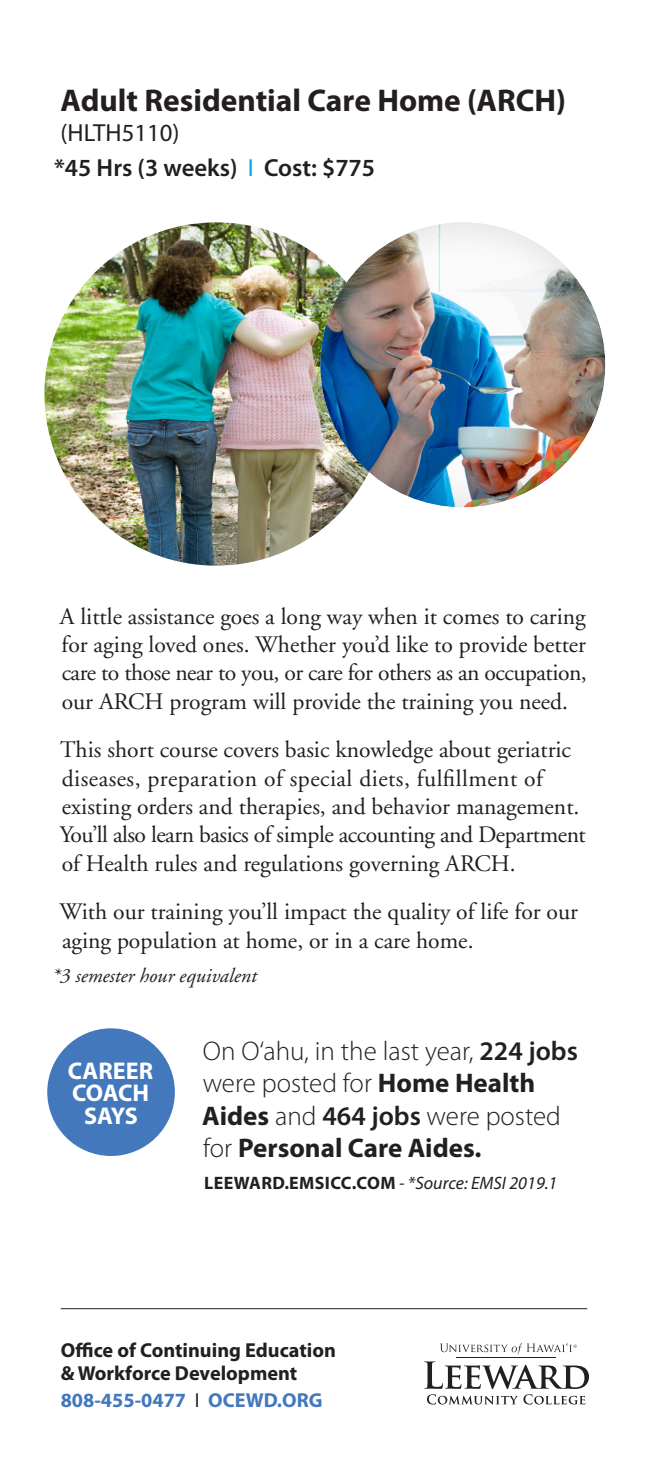
<style>
.page{position:relative;width:648px;height:1458px;background:#fff}
.page>*{position:absolute;margin:0;border:0;box-sizing:border-box;transform-origin:0 0}
.t1{font:700 31.5px "Myriad Pro";color:#231f20}
.t2{font:300 27px/32.4px "Myriad Pro";color:#231f20}
.t3{font:600 24.75px "Myriad Pro";color:#231f20}
.t4{font:24.75px "Myriad Pro";color:#231f20}
.t5{font:700 24.3px/22.7px "Myriad Pro";color:#fff;text-align:center}
.t6{font:23.62px/28.3px "Adobe Garamond";color:#231f20}
.t7{font:700 20.25px/22.5px "Myriad Pro";color:#231f20}
.t8{font:italic 20.25px "Adobe Garamond";color:#231f20}
.t9{font:700 20.25px "Myriad Pro";color:#4378bd}
.t10{font:italic 18px "Myriad Pro";color:#231f20}
.s1{font-weight:400;color:#00a6e6}
.s2{font-weight:600}
.s3{font-weight:700}
.s4{font-weight:700;font-style:normal}
.s5{font-weight:400;color:#231f20}
</style>
<div class="page">
<svg style="left:424px;top:1361px;width:165px;height:44px"></svg>
<hr style="left:457px;top:1357px;width:99px;height:1px;background:#231f20">
<svg style="left:440px;top:1343px;width:137px;height:11px"></svg>
<div style="left:47px;top:1028px;width:128px;height:128px;background:#4378bd;border-radius:50%"></div>
<hr style="left:61px;top:1308px;width:526px;height:1px;background:#231f20">
<img style="left:44px;top:222px;width:344px;height:344px;border-radius:172px">
<div style="left:318px;top:220px;width:288px;height:288px;background:#231f20;opacity:.15"></div>
<p class="t1" style="left:60px;top:83px;width:507px">Adult Residential Care Home (ARCH)</p>
<p class="t4" style="left:61px;top:119px;width:120px">(HLTH5110)</p>
<p class="t3" style="left:54px;top:154px;width:323px">*45 Hrs (3 weeks) <span class="s1">I</span> Cost: $775</p>
<p class="t6" style="left:60px;top:603px;width:529px;text-align:justify">A little assistance goes a long way when it comes to caring for aging loved ones. Whether you’d like to provide better care to those near to you, or care for others as an occupation, our ARCH program will provide the training you need.</p>
<p class="t6" style="left:60px;top:736px;width:528px">This short course covers basic knowledge about geriatric diseases, preparation of special diets, fulfillment of existing orders and therapies, and behavior management.<br>You’ll also learn basics of simple accounting and Department of Health rules and regulations governing ARCH.</p>
<p class="t6" style="left:59px;top:898px;width:520px">With our training you’ll impact the quality of life for our aging population at home, or in a care home.</p>
<p class="t8" style="left:52px;top:965px;width:206px">*3 semester hour equivalent</p>
<p class="t5" style="left:68px;top:1059px;width:87px">CAREER<br>COACH<br>SAYS</p>
<p class="t2" style="left:202px;top:1035px;width:377px">On O‘ahu, in the last year, <span class="s2">224 jobs </span>were posted for <span class="s3">Home Health<br>Aides</span> and <span class="s2">464 jobs</span> were posted for <span class="s3">Personal Care Aides.</span></p>
<p class="t10" style="left:204px;top:1173px;width:355px"><span class="s4">LEEWARD.EMSICC.COM</span> - *Source: EMSI 2019.1</p>
<p class="t7" style="left:61px;top:1339px;width:277px">Office of Continuing Education &amp; Workforce Development</p>
<p class="t9" style="left:61px;top:1389px;width:263px">808-455-0477 <span class="s5">I</span> OCEWD.ORG</p>
</div>
